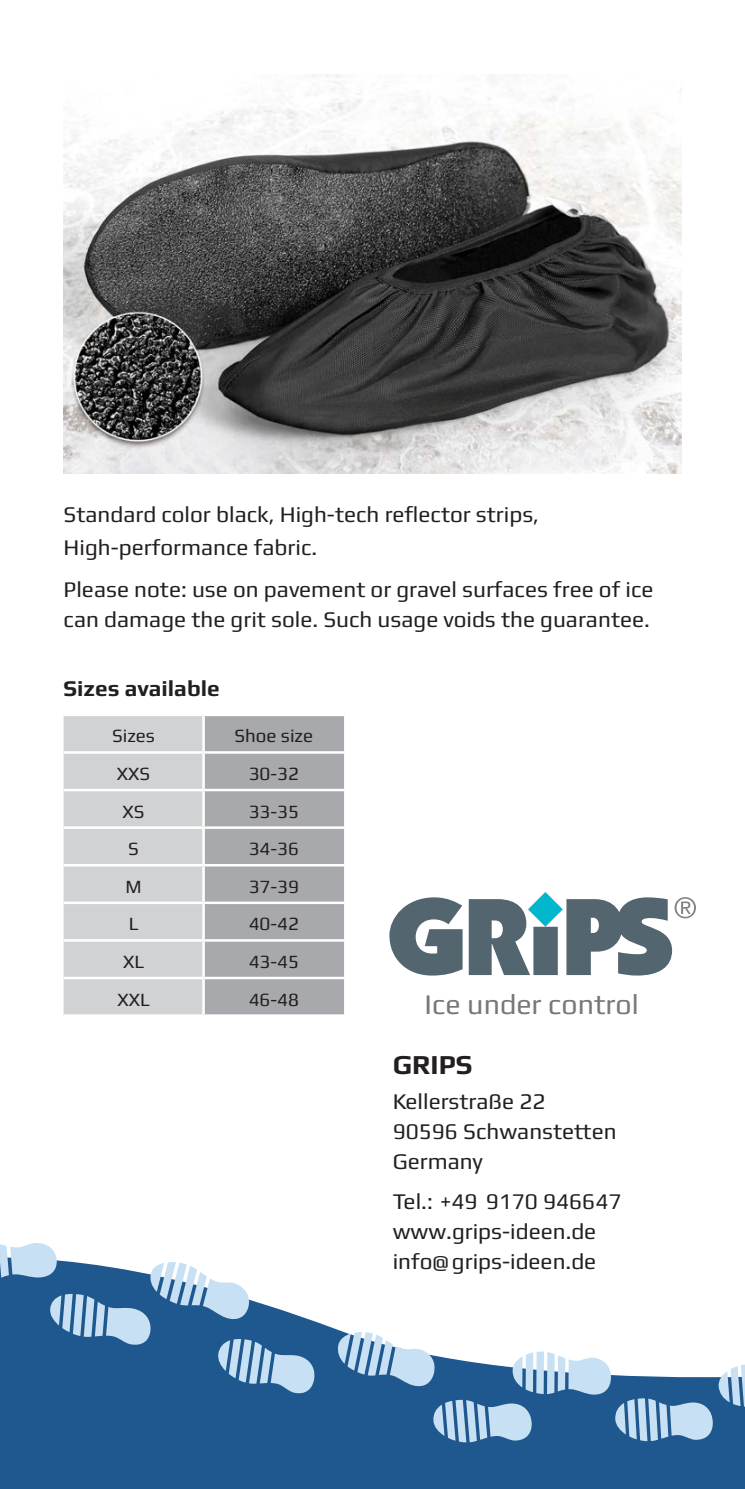
<style>
.page{position:relative;width:745px;height:1489px;background:#fff}
.page>*{position:absolute;margin:0;border:0;box-sizing:border-box;transform-origin:0 0}
.t1{font:28.5px "Play";color:#76787b}
.Copy{font:700 27.5px "Play";color:#231f20}
.Copy_fett{font:22.5px/30px "Play";color:#231f20}
.Copy-2{font:22.5px "Play";color:#231f20}
.Copy_fett-2{font:700 22.5px "Play";color:#231f20}
.Copy_fett-3{font:18.75px "Play";color:#231f20}
</style>
<div class="page">
<svg style="left:0;top:1321px;width:744px;height:167px;background:#2f6497"></svg>
<svg style="left:337px;top:1331px;width:407px;height:111px"></svg>
<svg style="left:0;top:1243px;width:315px;height:152px"></svg>
<img style="left:63px;top:75px;width:617px;height:398px">
<svg style="left:63px;top:716px;width:281px;height:298px;background:#bdbec1"></svg>
<hr style="left:202px;top:791px;width:3px;height:35px;background:#fff">
<hr style="left:63px;top:826px;width:140px;height:2px;background:#fff">
<hr style="left:203px;top:826px;width:141px;height:2px;background:#fff">
<hr style="left:202px;top:828px;width:3px;height:36px;background:#fff">
<hr style="left:63px;top:864px;width:140px;height:2px;background:#fff">
<hr style="left:203px;top:864px;width:141px;height:2px;background:#fff">
<hr style="left:202px;top:866px;width:3px;height:35px;background:#fff">
<hr style="left:63px;top:901px;width:140px;height:3px;background:#fff">
<hr style="left:203px;top:901px;width:141px;height:3px;background:#fff">
<hr style="left:202px;top:904px;width:3px;height:35px;background:#fff">
<hr style="left:63px;top:939px;width:140px;height:2px;background:#fff">
<hr style="left:203px;top:939px;width:141px;height:2px;background:#fff">
<hr style="left:202px;top:941px;width:3px;height:35px;background:#fff">
<hr style="left:202px;top:716px;width:3px;height:35px;background:#fff">
<hr style="left:63px;top:751px;width:140px;height:2px;background:#fff">
<hr style="left:203px;top:751px;width:141px;height:2px;background:#fff">
<hr style="left:202px;top:753px;width:3px;height:35px;background:#fff">
<hr style="left:63px;top:788px;width:140px;height:3px;background:#fff">
<hr style="left:203px;top:788px;width:141px;height:3px;background:#fff">
<hr style="left:63px;top:976px;width:140px;height:3px;background:#fff">
<hr style="left:203px;top:976px;width:141px;height:3px;background:#fff">
<hr style="left:202px;top:979px;width:3px;height:35px;background:#fff">
<svg style="left:389px;top:897px;width:73px;height:78px"></svg>
<svg style="left:468px;top:892px;width:227px;height:83px"></svg>
<p class="Copy_fett" style="left:63px;top:499px;width:476px">Standard color black, High-tech reflector strips,</p>
<p class="Copy_fett" style="left:63px;top:532px;width:255px">High-performance fabric.</p>
<p class="Copy_fett" style="left:63px;top:574px;width:591px">Please note: use on pavement or gravel surfaces free of ice can damage the grit sole. Such usage voids the guarantee.</p>
<p class="Copy_fett-2" style="left:63px;top:675px;width:157px">Sizes available</p>
<p class="Copy_fett-3" style="left:112px;top:724px;width:44px">Sizes</p>
<p class="Copy_fett-3" style="left:234px;top:724px;width:80px">Shoe size</p>
<p class="Copy_fett-3" style="left:117px;top:762px;width:35px">XXS</p>
<p class="Copy_fett-3" style="left:248px;top:762px;width:52px">30-32</p>
<p class="Copy_fett-3" style="left:122px;top:800px;width:23px">XS</p>
<p class="Copy_fett-3" style="left:248px;top:800px;width:52px">33-35</p>
<p class="Copy_fett-3" style="left:128px;top:837px;width:12px">S</p>
<p class="Copy_fett-3" style="left:248px;top:837px;width:52px">34-36</p>
<p class="Copy_fett-3" style="left:125px;top:875px;width:18px">M</p>
<p class="Copy_fett-3" style="left:248px;top:875px;width:52px">37-39</p>
<p class="Copy_fett-3" style="left:129px;top:912px;width:11px">L</p>
<p class="Copy_fett-3" style="left:248px;top:912px;width:52px">40-42</p>
<p class="Copy_fett-3" style="left:123px;top:950px;width:23px">XL</p>
<p class="Copy_fett-3" style="left:248px;top:950px;width:52px">43-45</p>
<p class="Copy_fett-3" style="left:117px;top:987px;width:34px">XXL</p>
<p class="Copy_fett-3" style="left:248px;top:987px;width:52px">46-48</p>
<p class="t1" style="left:424px;top:987px;width:215px">Ice under control</p>
<p class="Copy" style="left:392px;top:1048px;width:81px">GRIPS</p>
<p class="Copy-2" style="left:392px;top:1087px;width:154px">Kellerstraße 22</p>
<p class="Copy-2" style="left:392px;top:1117px;width:225px">90596 Schwanstetten</p>
<p class="Copy-2" style="left:392px;top:1147px;width:92px">Germany</p>
<p class="Copy-2" style="left:392px;top:1187px;width:230px">Tel.: +49 9170 946647</p>
<p class="Copy-2" style="left:392px;top:1217px;width:205px">www.grips-ideen.de</p>
<p class="Copy-2" style="left:392px;top:1247px;width:205px">info@grips-ideen.de</p>
</div>
